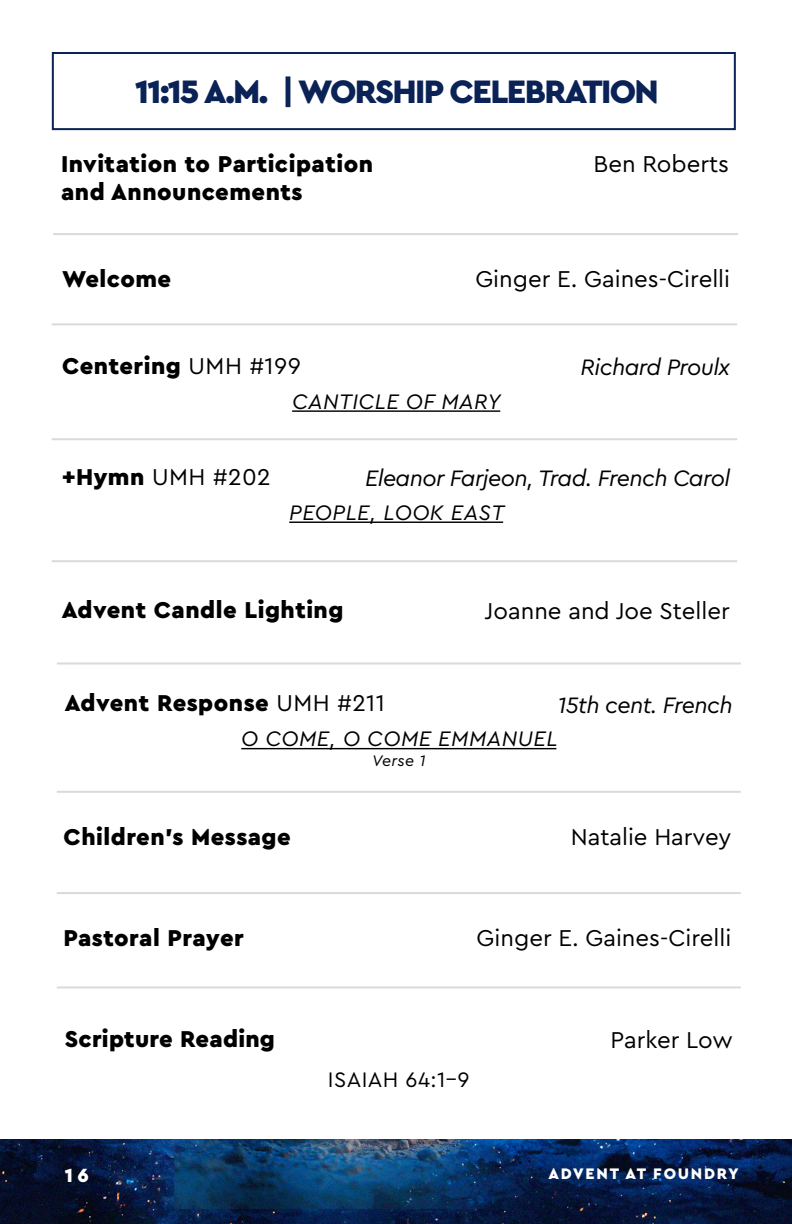
<style>
.page{position:relative;width:792px;height:1224px;background:#fff}
.page>*{position:absolute;margin:0;border:0;box-sizing:border-box;transform-origin:0 0}
.t1{font:900 34px "Cera Pro";letter-spacing:-.05em;color:#0a2255}
.t2{font:900 24px/28.8px "Cera Pro";letter-spacing:.02em;color:#000}
.t3{font:24px "Cera Pro";color:#000}
.t4{font:italic 23.4px "Cera Pro";letter-spacing:-.025em;color:#000}
.t5{font:italic 22px "Cera Pro";letter-spacing:.02em;color:#000}
.t6{font:22px "Cera Pro";letter-spacing:.02em;color:#000}
.t7{font:900 20px "Cera Pro";color:#fff}
.t8{font:900 16px "Cera Pro";letter-spacing:.11em;color:#fff}
.t9{font:italic 16px "Cera Pro";letter-spacing:.02em;color:#000}
.s1{font-weight:400}
.s2{font-weight:900}
</style>
<div class="page">
<img style="left:0;top:1139px;width:792px;height:85px">
<div style="left:52px;top:52px;width:684px;height:78px;border:2px solid #0a2255"></div>
<hr style="left:52px;top:323px;width:685px;height:2px;background:#dadada">
<hr style="left:52px;top:438px;width:685px;height:2px;background:#dadada">
<hr style="left:52px;top:560px;width:685px;height:2px;background:#dadada">
<hr style="left:53px;top:233px;width:685px;height:2px;background:#dadada">
<hr style="left:289px;top:522px;width:214px;height:1px;background:#000">
<hr style="left:292px;top:410px;width:208px;height:2px;background:#000">
<hr style="left:241px;top:748px;width:315px;height:1px;background:#000">
<hr style="left:57px;top:663px;width:684px;height:2px;background:#dadada">
<hr style="left:57px;top:791px;width:684px;height:2px;background:#dadada">
<hr style="left:57px;top:892px;width:684px;height:2px;background:#dadada">
<hr style="left:57px;top:986px;width:684px;height:2px;background:#dadada">
<h1 class="t1" style="left:135px;top:69px;width:525px">11:15 A.M. | WORSHIP CELEBRATION</h1>
<p class="t2" style="left:61px;top:148px;width:313px">Invitation to Participation and Announcements</p>
<p class="t3" style="left:594px;top:148px;width:137px">Ben Roberts</p>
<p class="t2" style="left:62px;top:263px;width:111px">Welcome</p>
<p class="t3" style="left:475px;top:263px;width:256px">Ginger E. Gaines-Cirelli</p>
<p class="t2" style="left:62px;top:350px;width:240px">Centering <span class="s1">UMH #199</span></p>
<p class="t4" style="left:581px;top:352px;width:151px">Richard Proulx</p>
<p class="t5" style="left:292px;top:387px;width:211px">CANTICLE OF MARY</p>
<p class="t3" style="left:62px;top:461px;width:210px"><span class="s2">+Hymn</span> UMH #202</p>
<p class="t4" style="left:365px;top:463px;width:367px">Eleanor Farjeon, Trad. French Carol</p>
<p class="t5" style="left:289px;top:498px;width:217px">PEOPLE, LOOK EAST</p>
<p class="t2" style="left:62px;top:595px;width:283px">Advent Candle Lighting</p>
<p class="t3" style="left:485px;top:595px;width:247px">Joanne and Joe Steller</p>
<p class="t2" style="left:65px;top:688px;width:322px">Advent Response <span class="s1">UMH #211</span></p>
<p class="t4" style="left:558px;top:689px;width:177px">15th cent. French</p>
<p class="t5" style="left:241px;top:724px;width:318px">O COME, O COME EMMANUEL</p>
<p class="t9" style="left:372px;top:750px;width:55px">Verse 1</p>
<p class="t2" style="left:64px;top:822px;width:229px">Children’s Message</p>
<p class="t3" style="left:571px;top:821px;width:162px">Natalie Harvey</p>
<p class="t2" style="left:63px;top:923px;width:182px">Pastoral Prayer</p>
<p class="t3" style="left:477px;top:922px;width:256px">Ginger E. Gaines-Cirelli</p>
<p class="t2" style="left:65px;top:1024px;width:212px">Scripture Reading</p>
<p class="t3" style="left:611px;top:1024px;width:124px">Parker Low</p>
<p class="t6" style="left:328px;top:1065px;width:143px">ISAIAH 64:1-9</p>
<p class="t7" style="left:65px;top:1162px;width:26px">16</p>
<p class="t8" style="left:549px;top:1163px;width:192px">ADVENT AT FOUNDRY</p>
</div>
